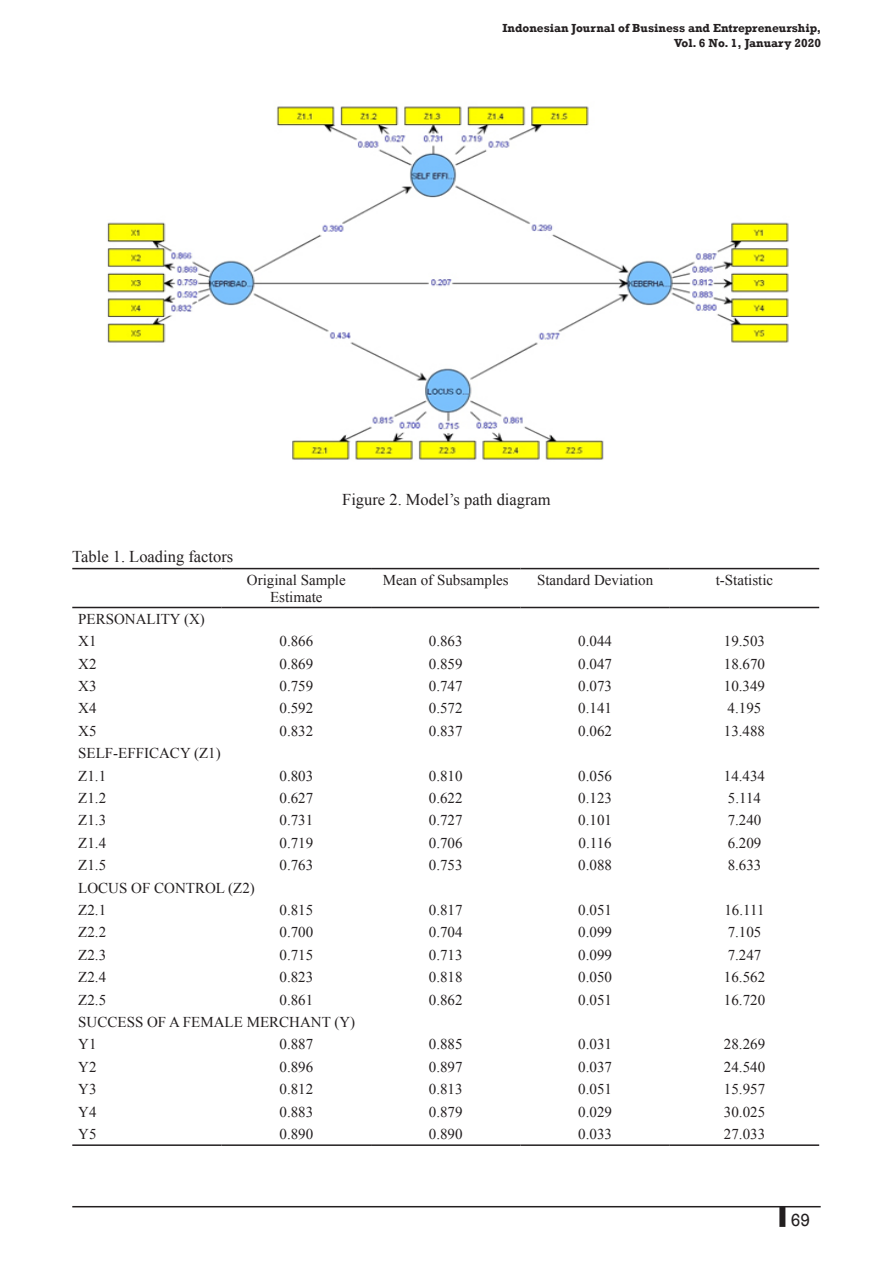
<style>
.page{position:relative;width:893px;height:1263px;background:#fff}
.page>*{position:absolute;margin:0;border:0;box-sizing:border-box;transform-origin:0 0}
.t1{font:18px "Rockwell";color:#231f20}
.t2{font:16.5px "Times New Roman";color:#231f20}
.t3{font:15px/22.4px "Times New Roman";color:#231f20}
.t4{font:700 12px/15px "Rockwell";color:#231f20;text-align:right}
</style>
<div class="page">
<hr style="left:72px;top:1206px;width:749px;height:1px;background:#231f20">
<div style="left:779px;top:1207px;width:6px;height:20px;background:#231f20"></div>
<img style="left:107px;top:106px;width:682px;height:354px">
<hr style="left:72px;top:568px;width:150px;height:1px;background:#231f20">
<hr style="left:222px;top:568px;width:149px;height:1px;background:#231f20">
<hr style="left:371px;top:568px;width:149px;height:1px;background:#231f20">
<hr style="left:520px;top:568px;width:150px;height:1px;background:#231f20">
<hr style="left:670px;top:568px;width:149px;height:1px;background:#231f20">
<hr style="left:72px;top:607px;width:150px;height:1px;background:#231f20">
<hr style="left:222px;top:607px;width:149px;height:1px;background:#231f20">
<hr style="left:371px;top:607px;width:149px;height:1px;background:#231f20">
<hr style="left:520px;top:607px;width:150px;height:1px;background:#231f20">
<hr style="left:670px;top:607px;width:149px;height:1px;background:#231f20">
<hr style="left:72px;top:1144px;width:150px;height:2px;background:#231f20">
<hr style="left:222px;top:1144px;width:149px;height:2px;background:#231f20">
<hr style="left:371px;top:1144px;width:149px;height:2px;background:#231f20">
<hr style="left:520px;top:1144px;width:150px;height:2px;background:#231f20">
<hr style="left:670px;top:1144px;width:149px;height:2px;background:#231f20">
<p class="t4" style="left:502px;top:20px;width:320px">Indonesian Journal of Business and Entrepreneurship,<br>Vol. 6 No. 1, January 2020</p>
<p class="t2" style="left:342px;top:488px;width:210px">Figure 2. Model’s path diagram</p>
<p class="t2" style="left:72px;top:545px;width:163px">Table 1. Loading factors</p>
<p class="t3" style="left:78px;top:607px;width:128px">PERSONALITY (X)<br>X1</p>
<p class="t3" style="left:247px;top:571px;width:100px;line-height:16.5px;text-align:center">Original Sample<br>Estimate</p>
<p class="t3" style="left:383px;top:569px;width:127px">Mean of Subsamples</p>
<p class="t3" style="left:537px;top:569px;width:118px">Standard Deviation</p>
<p class="t3" style="left:716px;top:569px;width:59px">t-Statistic</p>
<p class="t3" style="left:279px;top:630px;width:35px">0.866</p>
<p class="t3" style="left:429px;top:630px;width:35px">0.863</p>
<p class="t3" style="left:578px;top:630px;width:35px">0.044</p>
<p class="t3" style="left:724px;top:630px;width:43px">19.503</p>
<p class="t3" style="left:78px;top:652px;width:20px">X2</p>
<p class="t3" style="left:279px;top:652px;width:35px">0.869</p>
<p class="t3" style="left:429px;top:652px;width:35px">0.859</p>
<p class="t3" style="left:578px;top:652px;width:35px">0.047</p>
<p class="t3" style="left:724px;top:652px;width:43px">18.670</p>
<p class="t3" style="left:78px;top:675px;width:20px">X3</p>
<p class="t3" style="left:279px;top:675px;width:35px">0.759</p>
<p class="t3" style="left:429px;top:675px;width:35px">0.747</p>
<p class="t3" style="left:578px;top:675px;width:35px">0.073</p>
<p class="t3" style="left:724px;top:675px;width:43px">10.349</p>
<p class="t3" style="left:78px;top:697px;width:20px">X4</p>
<p class="t3" style="left:279px;top:697px;width:35px">0.592</p>
<p class="t3" style="left:429px;top:697px;width:35px">0.572</p>
<p class="t3" style="left:578px;top:697px;width:35px">0.141</p>
<p class="t3" style="left:728px;top:697px;width:35px">4.195</p>
<p class="t3" style="left:78px;top:719px;width:20px">X5</p>
<p class="t3" style="left:279px;top:719px;width:35px">0.832</p>
<p class="t3" style="left:429px;top:719px;width:35px">0.837</p>
<p class="t3" style="left:578px;top:719px;width:35px">0.062</p>
<p class="t3" style="left:724px;top:719px;width:43px">13.488</p>
<p class="t3" style="left:78px;top:742px;width:144px">SELF-EFFICACY (Z1)<br>Z1.1</p>
<p class="t3" style="left:279px;top:764px;width:35px">0.803</p>
<p class="t3" style="left:429px;top:764px;width:35px">0.810</p>
<p class="t3" style="left:578px;top:764px;width:35px">0.056</p>
<p class="t3" style="left:724px;top:764px;width:43px">14.434</p>
<p class="t3" style="left:78px;top:787px;width:29px">Z1.2</p>
<p class="t3" style="left:279px;top:787px;width:35px">0.627</p>
<p class="t3" style="left:429px;top:787px;width:35px">0.622</p>
<p class="t3" style="left:578px;top:787px;width:35px">0.123</p>
<p class="t3" style="left:728px;top:787px;width:35px">5.114</p>
<p class="t3" style="left:78px;top:809px;width:29px">Z1.3</p>
<p class="t3" style="left:279px;top:809px;width:35px">0.731</p>
<p class="t3" style="left:429px;top:809px;width:35px">0.727</p>
<p class="t3" style="left:578px;top:809px;width:35px">0.101</p>
<p class="t3" style="left:728px;top:809px;width:35px">7.240</p>
<p class="t3" style="left:78px;top:831px;width:29px">Z1.4</p>
<p class="t3" style="left:279px;top:831px;width:35px">0.719</p>
<p class="t3" style="left:429px;top:831px;width:35px">0.706</p>
<p class="t3" style="left:579px;top:831px;width:35px">0.116</p>
<p class="t3" style="left:728px;top:831px;width:35px">6.209</p>
<p class="t3" style="left:78px;top:854px;width:29px">Z1.5</p>
<p class="t3" style="left:279px;top:854px;width:35px">0.763</p>
<p class="t3" style="left:429px;top:854px;width:35px">0.753</p>
<p class="t3" style="left:578px;top:854px;width:35px">0.088</p>
<p class="t3" style="left:728px;top:854px;width:35px">8.633</p>
<p class="t3" style="left:78px;top:876px;width:178px">LOCUS OF CONTROL (Z2)<br>Z2.1</p>
<p class="t3" style="left:279px;top:899px;width:35px">0.815</p>
<p class="t3" style="left:429px;top:899px;width:35px">0.817</p>
<p class="t3" style="left:578px;top:899px;width:35px">0.051</p>
<p class="t3" style="left:724px;top:899px;width:42px">16.111</p>
<p class="t3" style="left:78px;top:921px;width:29px">Z2.2</p>
<p class="t3" style="left:279px;top:921px;width:35px">0.700</p>
<p class="t3" style="left:429px;top:921px;width:35px">0.704</p>
<p class="t3" style="left:578px;top:921px;width:35px">0.099</p>
<p class="t3" style="left:728px;top:921px;width:35px">7.105</p>
<p class="t3" style="left:78px;top:943px;width:29px">Z2.3</p>
<p class="t3" style="left:279px;top:943px;width:35px">0.715</p>
<p class="t3" style="left:429px;top:943px;width:35px">0.713</p>
<p class="t3" style="left:578px;top:943px;width:35px">0.099</p>
<p class="t3" style="left:728px;top:943px;width:35px">7.247</p>
<p class="t3" style="left:78px;top:966px;width:29px">Z2.4</p>
<p class="t3" style="left:279px;top:966px;width:35px">0.823</p>
<p class="t3" style="left:429px;top:966px;width:35px">0.818</p>
<p class="t3" style="left:578px;top:966px;width:35px">0.050</p>
<p class="t3" style="left:724px;top:966px;width:43px">16.562</p>
<p class="t3" style="left:78px;top:988px;width:29px">Z2.5</p>
<p class="t3" style="left:279px;top:988px;width:35px">0.861</p>
<p class="t3" style="left:429px;top:988px;width:35px">0.862</p>
<p class="t3" style="left:578px;top:988px;width:35px">0.051</p>
<p class="t3" style="left:724px;top:988px;width:43px">16.720</p>
<p class="t3" style="left:78px;top:1011px;width:278px">SUCCESS OF A FEMALE MERCHANT (Y)<br>Y1</p>
<p class="t3" style="left:279px;top:1033px;width:35px">0.887</p>
<p class="t3" style="left:429px;top:1033px;width:35px">0.885</p>
<p class="t3" style="left:578px;top:1033px;width:35px">0.031</p>
<p class="t3" style="left:724px;top:1033px;width:43px">28.269</p>
<p class="t3" style="left:78px;top:1055px;width:20px">Y2</p>
<p class="t3" style="left:279px;top:1055px;width:35px">0.896</p>
<p class="t3" style="left:429px;top:1055px;width:35px">0.897</p>
<p class="t3" style="left:578px;top:1055px;width:35px">0.037</p>
<p class="t3" style="left:724px;top:1055px;width:43px">24.540</p>
<p class="t3" style="left:78px;top:1078px;width:20px">Y3</p>
<p class="t3" style="left:279px;top:1078px;width:35px">0.812</p>
<p class="t3" style="left:429px;top:1078px;width:35px">0.813</p>
<p class="t3" style="left:578px;top:1078px;width:35px">0.051</p>
<p class="t3" style="left:724px;top:1078px;width:43px">15.957</p>
<p class="t3" style="left:78px;top:1100px;width:20px">Y4</p>
<p class="t3" style="left:279px;top:1100px;width:35px">0.883</p>
<p class="t3" style="left:429px;top:1100px;width:35px">0.879</p>
<p class="t3" style="left:578px;top:1100px;width:35px">0.029</p>
<p class="t3" style="left:724px;top:1100px;width:43px">30.025</p>
<p class="t3" style="left:78px;top:1122px;width:20px">Y5</p>
<p class="t3" style="left:279px;top:1122px;width:35px">0.890</p>
<p class="t3" style="left:429px;top:1122px;width:35px">0.890</p>
<p class="t3" style="left:578px;top:1122px;width:35px">0.033</p>
<p class="t3" style="left:724px;top:1122px;width:43px">27.033</p>
<p class="t1" style="left:791px;top:1209px;width:21px">69</p>
</div>
